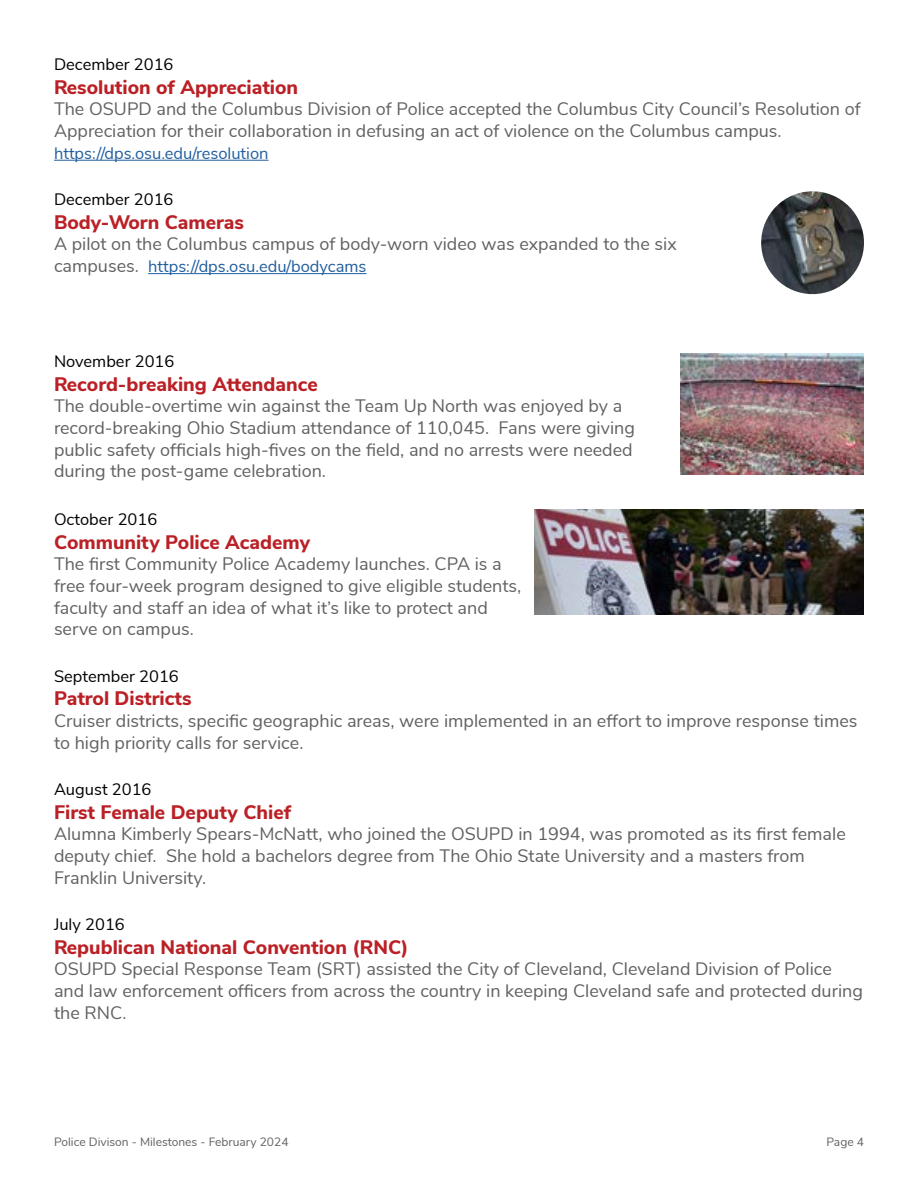
<style>
.page{position:relative;width:918px;height:1188px;background:#fff}
.page>*{position:absolute;margin:0;border:0;box-sizing:border-box;transform-origin:0 0}
.Title___Left_Align{font:800 19.5px "Buckeye Sans 2";color:#ba2025}
.Description___Left_Align{font:18px/21.6px "Buckeye Sans 2";color:#606161}
.Date___Left_Align{font:16.5px "Buckeye Sans 2";color:#000}
.Description___Left_Align-2{font:16.5px "Buckeye Sans 2";color:#215e9e}
.t1{font:12px "Buckeye Sans 2";color:#606161}
.s1{font-size:18px;color:#606161}
</style>
<div class="page">
<hr style="left:54px;top:160px;width:215px;height:1px;background:#215e9e">
<hr style="left:148px;top:273px;width:219px;height:1px;background:#215e9e">
<img style="left:761px;top:191px;width:103px;height:103px;border-radius:51px">
<img style="left:680px;top:353px;width:184px;height:122px">
<img style="left:535px;top:510px;width:329px;height:105px">
<p class="Date___Left_Align" style="left:54px;top:55px;width:121px">December 2016</p>
<p class="Title___Left_Align" style="left:54px;top:75px;width:246px">Resolution of Appreciation</p>
<p class="Description___Left_Align" style="left:54px;top:98px;width:808px">The OSUPD and the Columbus Division of Police accepted the Columbus City Council’s Resolution of<br>Appreciation for their collaboration in defusing an act of violence on the Columbus campus.</p>
<p class="Description___Left_Align-2" style="left:54px;top:143px;width:216px">https://dps.osu.edu/resolution</p>
<p class="Date___Left_Align" style="left:54px;top:190px;width:121px">December 2016</p>
<p class="Title___Left_Align" style="left:54px;top:210px;width:192px">Body-Worn Cameras</p>
<p class="Description___Left_Align" style="left:54px;top:233px;width:624px">A pilot on the Columbus campus of body-worn video was expanded to the six</p>
<p class="Description___Left_Align-2" style="left:54px;top:256px;width:314px"><span class="s1">campuses.</span> https://dps.osu.edu/bodycams</p>
<p class="Date___Left_Align" style="left:54px;top:352px;width:122px">November 2016</p>
<p class="Title___Left_Align" style="left:54px;top:372px;width:265px">Record-breaking Attendance</p>
<p class="Description___Left_Align" style="left:54px;top:395px;width:583px">The double-overtime win against the Team Up North was enjoyed by a record-breaking Ohio Stadium attendance of 110,045. Fans were giving public safety officials high-fives on the field, and no arrests were needed during the post-game celebration.</p>
<p class="Date___Left_Align" style="left:54px;top:510px;width:105px">October 2016</p>
<p class="Title___Left_Align" style="left:54px;top:530px;width:258px">Community Police Academy</p>
<p class="Description___Left_Align" style="left:54px;top:553px;width:469px">The first Community Police Academy launches. CPA is a free four-week program designed to give eligible students, faculty and staff an idea of what it’s like to protect and serve on campus.</p>
<p class="Date___Left_Align" style="left:54px;top:666px;width:126px">September 2016</p>
<p class="Title___Left_Align" style="left:54px;top:686px;width:139px">Patrol Districts</p>
<p class="Description___Left_Align" style="left:54px;top:710px;width:805px">Cruiser districts, specific geographic areas, were implemented in an effort to improve response times to high priority calls for service.</p>
<p class="Date___Left_Align" style="left:54px;top:780px;width:99px">August 2016</p>
<p class="Title___Left_Align" style="left:54px;top:800px;width:239px">First Female Deputy Chief</p>
<p class="Description___Left_Align" style="left:54px;top:823px;width:793px">Alumna Kimberly Spears-McNatt, who joined the OSUPD in 1994, was promoted as its first female deputy chief. She hold a bachelors degree from The Ohio State University and a masters from<br>Franklin University.</p>
<p class="Date___Left_Align" style="left:54px;top:915px;width:72px">July 2016</p>
<p class="Title___Left_Align" style="left:54px;top:935px;width:356px">Republican National Convention (RNC)</p>
<p class="Description___Left_Align" style="left:54px;top:958px;width:811px">OSUPD Special Response Team (SRT) assisted the City of Cleveland, Cleveland Division of Police and law enforcement officers from across the country in keeping Cleveland safe and protected during the RNC.</p>
<p class="t1" style="left:54px;top:1134px;width:236px">Police Divison - Milestones - February 2024</p>
<p class="t1" style="left:826px;top:1134px;width:39px">Page 4</p>
</div>
